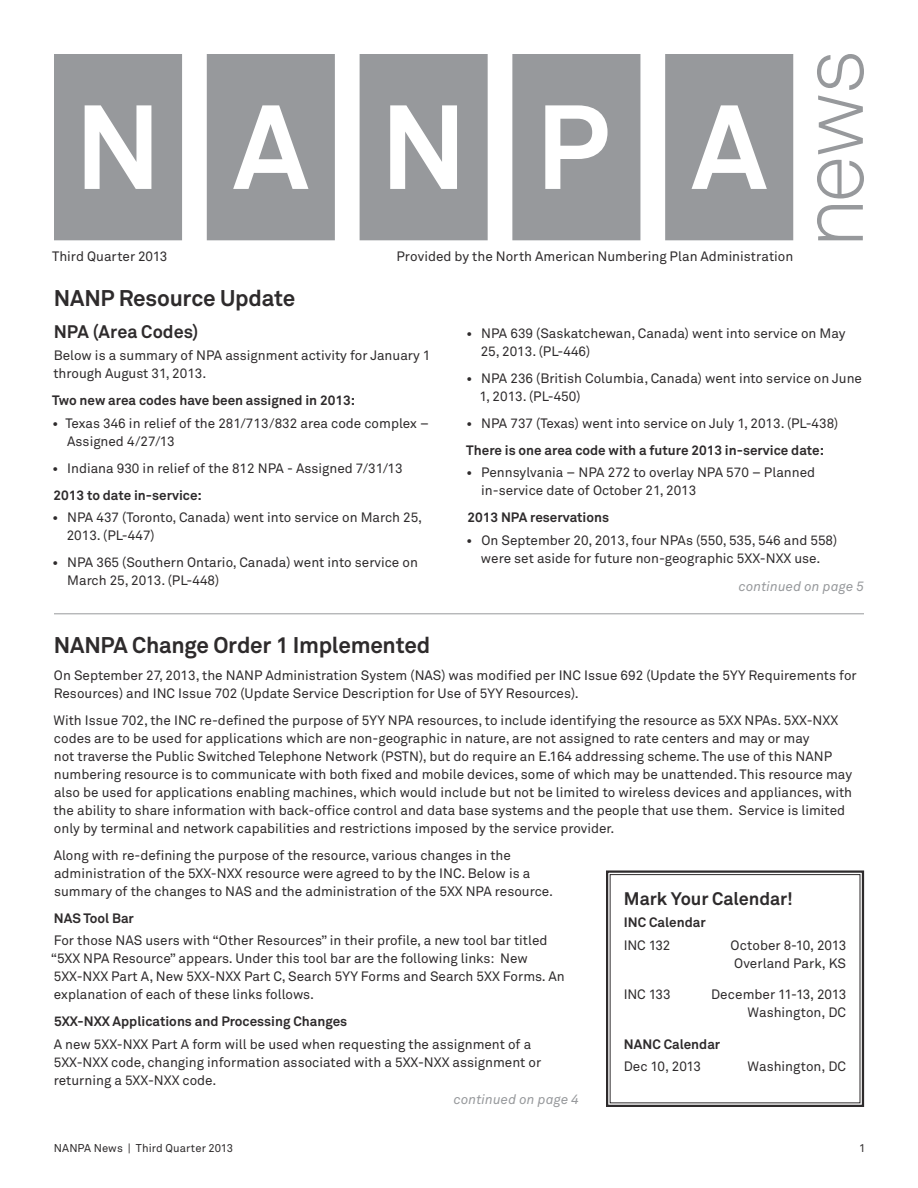
<style>
.page{position:relative;width:918px;height:1188px;background:#fff}
.page>*{position:absolute;margin:0;border:0;box-sizing:border-box;transform-origin:0 0}
.t1{font:700 22.5px "Akkurat";letter-spacing:-.01em;color:#2e2b2c}
.t2{font:700 18px "Akkurat";letter-spacing:-.005em;color:#2e2b2c}
.body{font:13.5px/18px "Akkurat";color:#2e2b2c}
.t3{font:700 13.5px "Akkurat";color:#2e2b2c}
.subhead_right{font:13.5px "Akkurat";color:#2e2b2c}
.calendar_end{font:13.5px "Akkurat";color:#2e2b2c}
.calendar{font:13.5px "Akkurat";letter-spacing:-.005em;color:#2e2b2c}
.cont__page_right{font:italic 13.5px "Akkurat";letter-spacing:.01em;color:#97999c}
.subhead{font:13.5px "Akkurat";color:#2e2b2c}
.foot{font:11.25px "Akkurat";letter-spacing:.005em;color:#2e2b2c}
.s1{font-weight:700}
</style>
<div class="page">
<svg style="left:606px;top:870px;width:259px;height:237px"></svg>
<svg style="left:512px;top:54px;width:128px;height:186px;background:#a3a4a7"></svg>
<svg style="left:54px;top:54px;width:128px;height:186px;background:#a6a8aa"></svg>
<svg style="left:360px;top:54px;width:128px;height:186px;background:#a6a8aa"></svg>
<svg style="left:207px;top:54px;width:128px;height:186px;background:#a3a5a7"></svg>
<svg style="left:665px;top:54px;width:128px;height:186px;background:#a3a5a7"></svg>
<svg style="left:817px;top:205px;width:46px;height:35px"></svg>
<svg style="left:817px;top:160px;width:47px;height:38px"></svg>
<svg style="left:817px;top:54px;width:47px;height:100px"></svg>
<hr style="left:54px;top:613px;width:810px;height:1px;background:#97999c">
<p class="subhead" style="left:52px;top:248px;width:117px">Third Quarter 2013</p>
<p class="subhead_right" style="left:396px;top:248px;width:399px">Provided by the North American Numbering Plan Administration</p>
<h1 class="t1" style="left:54px;top:284px;width:243px">NANP Resource Update</h1>
<h2 class="t2" style="left:54px;top:320px;width:146px">NPA (Area Codes)</h2>
<p class="body" style="left:53px;top:347px;width:379px">Below is a summary of NPA assignment activity for January 1 through August 31, 2013.</p>
<h3 class="t3" style="left:52px;top:392px;width:304px">Two new area codes have been assigned in 2013:</h3>
<p class="body" style="left:67px;top:414px;width:363px;text-indent:-15px"><span class="s1">•</span> Texas 346 in relief of the 281/713/832 area code complex –<br>Assigned 4/27/13</p>
<p class="body" style="left:53px;top:459px;width:352px"><span class="s1">•</span> Indiana 930 in relief of the 812 NPA - Assigned 7/31/13</p>
<h3 class="t3" style="left:53px;top:486px;width:150px">2013 to date in-service:</h3>
<p class="body" style="left:67px;top:509px;width:357px;text-indent:-14px"><span class="s1">•</span> NPA 437 (Toronto, Canada) went into service on March 25,<br>2013. (PL-447)</p>
<p class="body" style="left:67px;top:554px;width:352px;text-indent:-15px"><span class="s1">•</span> NPA 365 (Southern Ontario, Canada) went into service on<br>March 25, 2013. (PL-448)</p>
<h1 class="t1" style="left:54px;top:630px;width:378px">NANPA Change Order 1 Implemented</h1>
<p class="body" style="left:481px;top:324px;width:366px;text-indent:-14px"><span class="s1">•</span> NPA 639 (Saskatchewan, Canada) went into service on May<br>25, 2013. (PL-446)</p>
<p class="body" style="left:479px;top:369px;width:384px;text-indent:-13px"><span class="s1">•</span> NPA 236 (British Columbia, Canada) went into service on June<br>1, 2013. (PL-450)</p>
<p class="body" style="left:467px;top:414px;width:373px"><span class="s1">•</span> NPA 737 (Texas) went into service on July 1, 2013. (PL-438)</p>
<h3 class="t3" style="left:466px;top:441px;width:359px">There is one area code with a future 2013 in-service date:</h3>
<p class="body" style="left:481px;top:464px;width:335px;text-indent:-15px"><span class="s1">•</span> Pennsylvania – NPA 272 to overlay NPA 570 – Planned in-service date of October 21, 2013</p>
<h3 class="t3" style="left:467px;top:509px;width:143px">2013 NPA reservations</h3>
<p class="body" style="left:467px;top:531px;width:372px;text-align:center"><span class="s1">•</span> On September 20, 2013, four NPAs (550, 535, 546 and 558) were set aside for future non-geographic 5XX-NXX use.</p>
<p class="cont__page_right" style="left:739px;top:578px;width:127px">continued on page 5</p>
<p class="body" style="left:54px;top:666px;width:805px">On September 27, 2013, the NANP Administration System (NAS) was modified per INC Issue 692 (Update the 5YY Requirements for<br>Resources) and INC Issue 702 (Update Service Description for Use of 5YY Resources).</p>
<p class="body" style="left:53px;top:711px;width:800px">With Issue 702, the INC re-defined the purpose of 5YY NPA resources, to include identifying the resource as 5XX NPAs. 5XX-NXX codes are to be used for applications which are non-geographic in nature, are not assigned to rate centers and may or may<br>not traverse the Public Switched Telephone Network (PSTN), but do require an E.164 addressing scheme. The use of this NANP numbering resource is to communicate with both fixed and mobile devices, some of which may be unattended. This resource may also be used for applications enabling machines, which would include but not be limited to wireless devices and appliances, with the ability to share information with back-office control and data base systems and the people that use them. Service is limited only by terminal and network capabilities and restrictions imposed by the service provider.</p>
<p class="body" style="left:54px;top:846px;width:501px">Along with re-defining the purpose of the resource, various changes in the administration of the 5XX-NXX resource were agreed to by the INC. Below is a summary of the changes to NAS and the administration of the 5XX NPA resource.</p>
<h3 class="t3" style="left:54px;top:909px;width:81px">NAS Tool Bar</h3>
<p class="body" style="left:51px;top:932px;width:515px">For those NAS users with “Other Resources” in their profile, a new tool bar titled “5XX NPA Resource” appears. Under this tool bar are the following links: New 5XX-NXX Part A, New 5XX-NXX Part C, Search 5YY Forms and Search 5XX Forms. An explanation of each of these links follows.</p>
<h3 class="t3" style="left:54px;top:1013px;width:295px">5XX-NXX Applications and Processing Changes</h3>
<p class="body" style="left:54px;top:1035px;width:489px">A new 5XX-NXX Part A form will be used when requesting the assignment of a<br>5XX-NXX code, changing information associated with a 5XX-NXX assignment or returning a 5XX-NXX code.</p>
<h2 class="t2" style="left:624px;top:887px;width:170px">Mark Your Calendar!</h2>
<h3 class="t3" style="left:624px;top:914px;width:83px">INC Calendar</h3>
<p class="calendar" style="left:624px;top:937px;width:48px">INC 132</p>
<p class="calendar" style="left:731px;top:937px;width:117px">October 8-10, 2013</p>
<p class="calendar_end" style="left:734px;top:955px;width:114px">Overland Park, KS</p>
<p class="calendar" style="left:624px;top:986px;width:48px">INC 133</p>
<p class="calendar" style="left:711px;top:986px;width:137px">December 11-13, 2013</p>
<p class="calendar_end" style="left:748px;top:1004px;width:100px">Washington, DC</p>
<h3 class="t3" style="left:624px;top:1035px;width:98px">NANC Calendar</h3>
<p class="calendar_end" style="left:624px;top:1058px;width:79px">Dec 10, 2013</p>
<p class="calendar_end" style="left:748px;top:1058px;width:100px">Washington, DC</p>
<p class="cont__page_right" style="left:454px;top:1091px;width:127px">continued on page 4</p>
<p class="foot" style="left:54px;top:1141px;width:181px">NANPA News | Third Quarter 2013</p>
<p class="foot" style="left:859px;top:1141px;width:8px">1</p>
</div>
